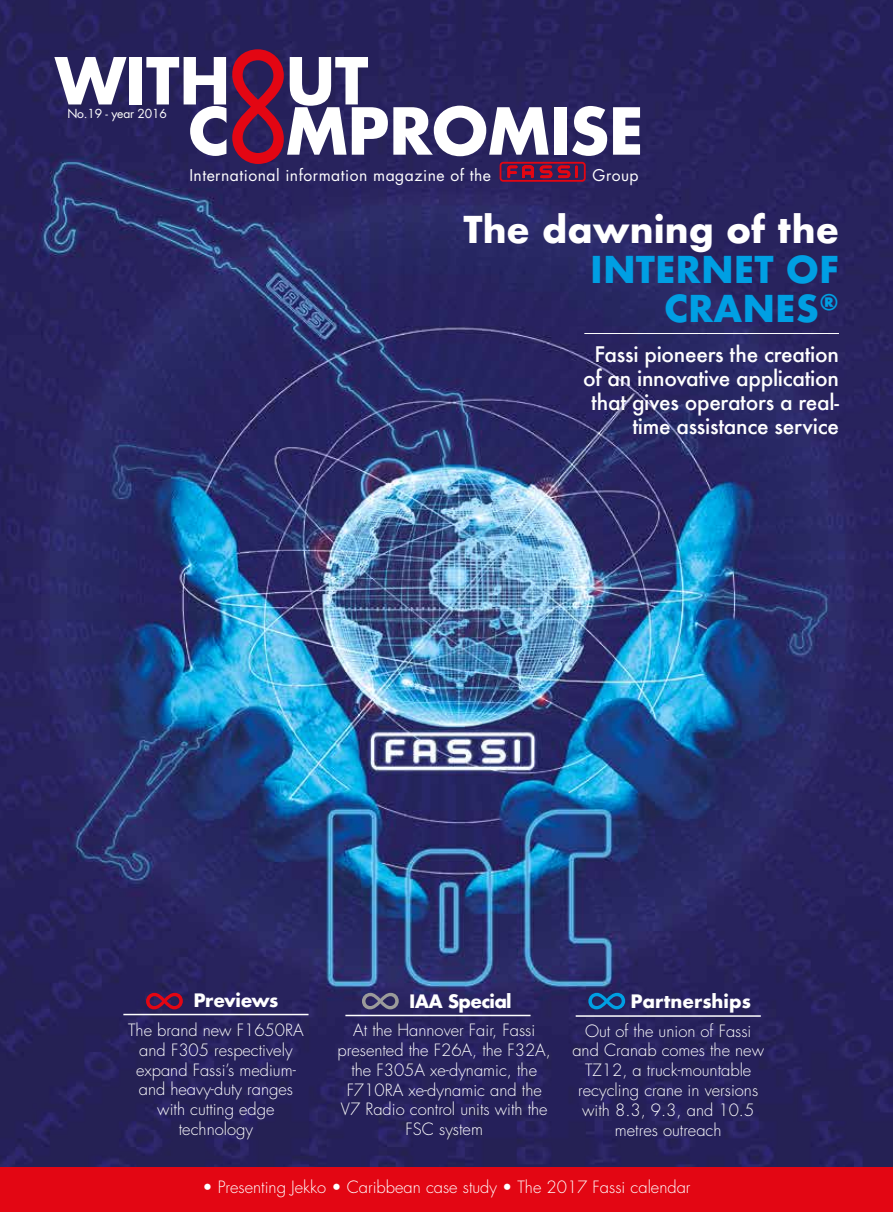
<style>
.page{position:relative;width:893px;height:1212px;background:#fff}
.page>*{position:absolute;margin:0;border:0;box-sizing:border-box;transform-origin:0 0}
.t1{font:700 36px/39.5px "Futura";color:#009fe3;text-align:right}
.t2{font:700 36px "Futura";color:#fff}
.t3{font:500 21px/24px "Futura";letter-spacing:-.015em;color:#fff;text-align:right}
.t4{font:700 18px "Futura";color:#fff}
.t5{font:700 18px "Futura";letter-spacing:-.04em;color:#fff}
.t6{font:700 18px "Futura";letter-spacing:-.02em;color:#fff}
.t7{font:300 16.5px/19.8px "Futura";color:#fff;text-align:center}
.t8{font:15.75px "Futura";letter-spacing:.03em;color:#fff}
.t9{font:12.15px "Futura";letter-spacing:-.015em;color:#fff}
</style>
<div class="page">
<img style="left:0;top:0;width:893px;height:1167px">
<div style="left:0;top:1167px;width:893px;height:45px;background:#e30613"></div>
<hr style="left:584px;top:333px;width:255px;height:1px;background:#fff">
<hr style="left:123px;top:1014px;width:186px;height:1px;background:#fff">
<svg style="left:146px;top:993px;width:37px;height:16px"></svg>
<svg style="left:54px;top:57px;width:73px;height:47px"></svg>
<div style="left:130px;top:57px;width:12px;height:47px;background:#fff"></div>
<svg style="left:146px;top:57px;width:80px;height:99px"></svg>
<svg style="left:613px;top:107px;width:27px;height:48px"></svg>
<svg style="left:232px;top:49px;width:375px;height:133px"></svg>
<svg style="left:362px;top:993px;width:37px;height:16px"></svg>
<hr style="left:345px;top:1015px;width:186px;height:1px;background:#fff">
<svg style="left:588px;top:993px;width:37px;height:16px"></svg>
<hr style="left:576px;top:1015px;width:185px;height:2px;background:#fff">
<p class="t9" style="left:67px;top:105px;width:101px">No.19 - year 2016</p>
<p class="t8" style="left:189px;top:165px;width:303px">International information magazine of the</p>
<p class="t8" style="left:593px;top:165px;width:48px">Group</p>
<h1 class="t2" style="left:463px;top:204px;width:377px">The dawning of the</h1>
<h1 class="t1" style="left:590px;top:250px;width:250px">INTERNET OF<br>CRANES<sup>®</sup></h1>
<p class="t3" style="left:583px;top:342px;width:257px">Fassi pioneers the creation of an innovative application that gives operators a real&shy;time assistance service</p>
<p class="t6" style="left:193px;top:987px;width:87px">Previews</p>
<p class="t7" style="left:128px;top:1020px;width:177px">The brand new F1650RA and F305 respectively expand Fassi’s medium&shy;and heavy-duty ranges with cutting edge technology</p>
<p class="t7" style="left:202px;top:1177px;width:489px">• Presenting Jekko • Caribbean case study • The 2017 Fassi calendar</p>
<p class="t5" style="left:409px;top:988px;width:104px">IAA Special</p>
<p class="t7" style="left:338px;top:1020px;width:215px">At the Hannover Fair, Fassi presented the F26A, the F32A, the F305A xe-dynamic, the<br>F710RA xe-dynamic and the<br>V7 Radio control units with the<br>FSC system</p>
<p class="t4" style="left:630px;top:988px;width:122px">Partnerships</p>
<p class="t7" style="left:572px;top:1021px;width:193px">Out of the union of Fassi and Cranab comes the new<br>TZ12, a truck-mountable recycling crane in versions with 8.3, 9.3, and 10.5 metres outreach</p>
</div>
